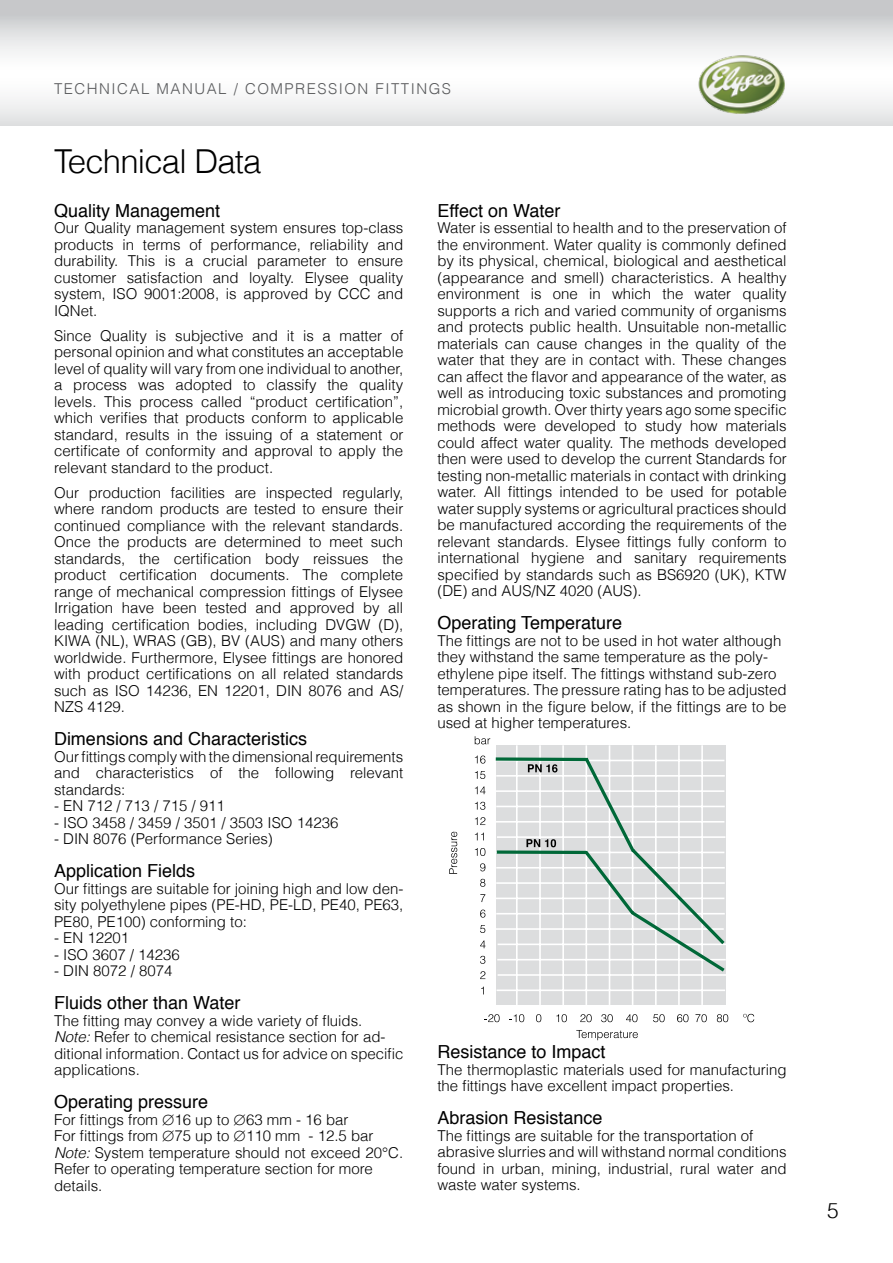
<style>
.page{position:relative;width:893px;height:1263px;background:#fff}
.page>*{position:absolute;margin:0;border:0;box-sizing:border-box;transform-origin:0 0}
.t1{font:300 33px "Helvetica";letter-spacing:-.025em;color:#000}
.t2{font:300 21px "Helvetica";color:#000}
.t3{font:18px "Helvetica";color:#000}
.t4{font:300 15px/16.5px "Helvetica";color:#000;text-align:justify}
.t5{font:300 15px "Helvetica";letter-spacing:.1em;color:#58595b}
.s1{font-style:italic}
</style>
<div class="page">
<svg style="left:0;top:0;width:893px;height:126px"></svg>
<img style="left:696px;top:53px;width:91px;height:62px">
<div style="left:496px;top:746px;width:229px;height:259px;background:#dcddde"></div>
<hr style="left:497px;top:989px;width:228px;height:2px;background:#fff">
<hr style="left:498px;top:974px;width:228px;height:2px;background:#fff">
<hr style="left:701px;top:745px;width:2px;height:260px;background:#fff">
<hr style="left:678px;top:745px;width:2px;height:260px;background:#fff">
<hr style="left:655px;top:745px;width:2px;height:260px;background:#fff">
<hr style="left:632px;top:745px;width:1px;height:260px;background:#fff">
<hr style="left:609px;top:745px;width:1px;height:260px;background:#fff">
<hr style="left:585px;top:745px;width:2px;height:260px;background:#fff">
<hr style="left:562px;top:745px;width:2px;height:261px;background:#fff">
<hr style="left:539px;top:745px;width:2px;height:260px;background:#fff">
<hr style="left:516px;top:745px;width:2px;height:260px;background:#fff">
<svg style="left:495px;top:755px;width:231px;height:220px"></svg>
<svg style="left:475px;top:755px;width:10px;height:8px"></svg>
<svg style="left:475px;top:771px;width:10px;height:8px"></svg>
<svg style="left:475px;top:786px;width:10px;height:8px"></svg>
<svg style="left:475px;top:802px;width:10px;height:8px"></svg>
<svg style="left:475px;top:817px;width:10px;height:8px"></svg>
<svg style="left:475px;top:832px;width:9px;height:8px"></svg>
<svg style="left:475px;top:848px;width:10px;height:8px"></svg>
<svg style="left:480px;top:863px;width:5px;height:8px"></svg>
<svg style="left:480px;top:879px;width:5px;height:8px"></svg>
<svg style="left:480px;top:894px;width:5px;height:8px"></svg>
<svg style="left:480px;top:909px;width:5px;height:8px"></svg>
<svg style="left:480px;top:925px;width:5px;height:8px"></svg>
<svg style="left:480px;top:940px;width:5px;height:8px"></svg>
<svg style="left:480px;top:956px;width:5px;height:8px"></svg>
<svg style="left:480px;top:971px;width:5px;height:8px"></svg>
<svg style="left:475px;top:736px;width:15px;height:8px"></svg>
<svg style="left:449px;top:832px;width:8px;height:42px"></svg>
<svg style="left:576px;top:1030px;width:62px;height:10px"></svg>
<svg style="left:484px;top:1014px;width:16px;height:8px"></svg>
<svg style="left:509px;top:1014px;width:15px;height:8px"></svg>
<svg style="left:536px;top:1014px;width:5px;height:8px"></svg>
<svg style="left:556px;top:1014px;width:11px;height:8px"></svg>
<svg style="left:580px;top:1014px;width:12px;height:8px"></svg>
<svg style="left:601px;top:1014px;width:12px;height:8px"></svg>
<svg style="left:626px;top:1014px;width:11px;height:8px"></svg>
<svg style="left:653px;top:1014px;width:12px;height:8px"></svg>
<svg style="left:677px;top:1014px;width:11px;height:8px"></svg>
<svg style="left:695px;top:1014px;width:12px;height:8px"></svg>
<svg style="left:717px;top:1014px;width:11px;height:8px"></svg>
<svg style="left:743px;top:1014px;width:11px;height:8px"></svg>
<svg style="left:528px;top:764px;width:29px;height:8px"></svg>
<svg style="left:526px;top:839px;width:30px;height:8px"></svg>
<p class="t5" style="left:54px;top:79px;width:399px">TECHNICAL MANUAL / COMPRESSION FITTINGS</p>
<h1 class="t1" style="left:54px;top:141px;width:209px">Technical Data</h1>
<p class="t3" style="left:54px;top:197px;width:168px">Quality Management</p>
<p class="t4" style="left:54px;top:220px;width:351px">Our Quality management system ensures top-class products in terms of performance, reliability and durability. This is a crucial parameter to ensure customer satisfaction and loyalty. Elysee quality system, ISO 9001:2008, is approved by CCC and IQNet.</p>
<p class="t4" style="left:54px;top:327px;width:351px">Since Quality is subjective and it is a matter of personal opinion and what constitutes an acceptable level of quality will vary from one individual to another, a process was adopted to classify the quality levels. This process called “product certification”, which verifies that products conform to applicable standard, results in the issuing of a statement or certificate of conformity and approval to apply the relevant standard to the product.</p>
<p class="t4" style="left:54px;top:484px;width:351px">Our production facilities are inspected regularly, where random products are tested to ensure their continued compliance with the relevant standards.<br>Once the products are determined to meet such standards, the certification body reissues the product certification documents. The complete range of mechanical compression fittings of Elysee Irrigation have been tested and approved by all leading certification bodies, including DVGW (D), KIWA (NL), WRAS (GB), BV (AUS) and many others worldwide. Furthermore, Elysee fittings are honored with product certifications on all related standards such as ISO 14236, EN 12201, DIN 8076 and AS/ NZS 4129.</p>
<p class="t3" style="left:54px;top:725px;width:255px">Dimensions and Characteristics</p>
<p class="t4" style="left:54px;top:748px;width:351px">Our fittings comply with the dimensional requirements and characteristics of the following relevant standards:</p>
<p class="t4" style="left:54px;top:798px;width:172px">- EN 712 / 713 / 715 / 911</p>
<p class="t4" style="left:54px;top:814px;width:286px">- ISO 3458 / 3459 / 3501 / 3503 ISO 14236</p>
<p class="t4" style="left:54px;top:831px;width:220px">- DIN 8076 (Performance Series)</p>
<p class="t3" style="left:54px;top:857px;width:143px">Application Fields</p>
<p class="t4" style="left:54px;top:880px;width:351px">Our fittings are suitable for joining high and low den&shy;sity polyethylene pipes (PE-HD, PE-LD, PE40, PE63, PE80, PE100) conforming to:</p>
<p class="t4" style="left:54px;top:930px;width:77px">- EN 12201</p>
<p class="t4" style="left:54px;top:946px;width:127px">- ISO 3607 / 14236</p>
<p class="t4" style="left:54px;top:963px;width:120px">- DIN 8072 / 8074</p>
<p class="t3" style="left:54px;top:989px;width:188px">Fluids other than Water</p>
<p class="t4" style="left:54px;top:1012px;width:351px;text-align:left">The fitting may convey a wide variety of fluids.<br><span class="s1">Note:</span> Refer to chemical resistance section for ad&shy;ditional information. Contact us for advice on specific applications.</p>
<p class="t3" style="left:54px;top:1088px;width:156px">Operating pressure</p>
<p class="t4" style="left:54px;top:1111px;width:351px;text-align:left">For fittings from ∅16 up to ∅63 mm - 16 bar<br>For fittings from ∅75 up to ∅110 mm - 12.5 bar <span class="s1">Note:</span> System temperature should not exceed 20°C.<br>Refer to operating temperature section for more details.</p>
<p class="t3" style="left:437px;top:197px;width:125px">Effect on Water</p>
<p class="t4" style="left:437px;top:220px;width:351px">Water is essential to health and to the preservation of the environment. Water quality is commonly defined by its physical, chemical, biological and aesthetical (appearance and smell) characteristics. A healthy environment is one in which the water quality supports a rich and varied community of organisms and protects public health. Unsuitable non-metallic materials can cause changes in the quality of the water that they are in contact with. These changes can affect the flavor and appearance of the water, as well as introducing toxic substances and promoting microbial growth. Over thirty years ago some specific methods were developed to study how materials could affect water quality. The methods developed then were used to develop the current Standards for testing non-metallic materials in contact with drinking water. All fittings intended to be used for potable water supply systems or agricultural practices should be manufactured according the requirements of the relevant standards. Elysee fittings fully conform to international hygiene and sanitary requirements specified by standards such as BS6920 (UK), KTW (DE) and AUS/NZ 4020 (AUS).</p>
<p class="t3" style="left:437px;top:609px;width:186px">Operating Temperature</p>
<p class="t4" style="left:437px;top:632px;width:351px;text-align:left">The fittings are not to be used in hot water although they withstand the same temperature as the poly&shy;ethylene pipe itself. The fittings withstand sub-zero temperatures. The pressure rating has to be adjusted as shown in the figure below, if the fittings are to be used at higher temperatures.</p>
<p class="t3" style="left:437px;top:1038px;width:170px">Resistance to Impact</p>
<p class="t4" style="left:437px;top:1061px;width:351px">The thermoplastic materials used for manufacturing the fittings have excellent impact properties.</p>
<p class="t3" style="left:437px;top:1104px;width:167px">Abrasion Resistance</p>
<p class="t4" style="left:437px;top:1127px;width:351px;text-align:left">The fittings are suitable for the transportation of abrasive slurries and will withstand normal conditions found in urban, mining, industrial, rural water and waste water systems.</p>
<h2 class="t2" style="left:827px;top:1198px;width:13px">5</h2>
</div>
